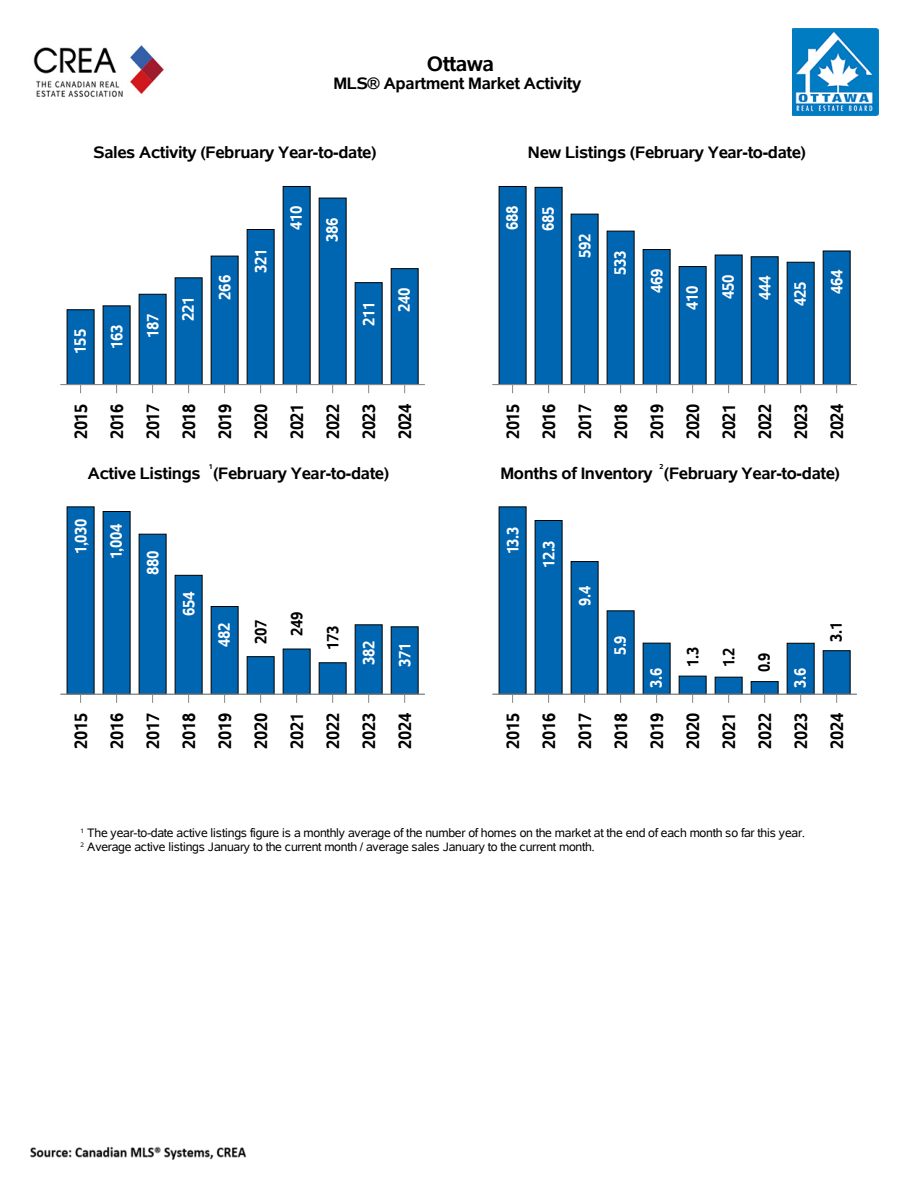
<style>
.page{position:relative;width:918px;height:1188px;background:#fff}
.page>*{position:absolute;margin:0;border:0;box-sizing:border-box;transform-origin:0 0}
.t1{font:700 21px "Albany AMT";color:#000}
.t2{font:700 18px/36px "Albany AMT";color:#000;text-align:justify;scale:.92 1}
.t3{font:700 16.65px "Albany AMT";color:#000}
.t4{font:700 16.5px/35.2px "Albany AMT";color:#fff;scale:.92 1}
.t5{font:700 16.5px/36px "Albany AMT";color:#fff;scale:.9 1}
.t6{font:700 16.5px/35.7px "Albany AMT";color:#000;text-align:center;scale:.9 1}
.t7{font:700 16.5px/35.2px "Albany AMT";color:#fff;text-align:center;scale:.91 1}
.t8{font:700 16.5px "Albany AMT";color:#000;scale:.92 1}
.t9{font:12.3px/13.6px "Albany AMT";color:#000}
.t10{font:700 7.2px "Albany AMT";color:#000}
</style>
<div class="page">
<img style="left:27px;top:1146px;width:221px;height:15px">
<img style="left:33px;top:45px;width:131px;height:53px">
<img style="left:792px;top:29px;width:86px;height:86px">
<hr style="left:60px;top:384px;width:365px;height:1px;background:#86898b">
<svg style="left:66px;top:309px;width:29px;height:84px;background:#2171ad"></svg>
<svg style="left:102px;top:305px;width:29px;height:88px;background:#2071ad"></svg>
<svg style="left:138px;top:294px;width:29px;height:99px;background:#1d6fad"></svg>
<svg style="left:174px;top:277px;width:29px;height:116px;background:#1a6eac"></svg>
<svg style="left:210px;top:255px;width:29px;height:138px;background:#186cab"></svg>
<svg style="left:246px;top:229px;width:29px;height:164px;background:#156bab"></svg>
<svg style="left:282px;top:186px;width:29px;height:207px;background:#1269aa"></svg>
<svg style="left:318px;top:197px;width:29px;height:196px;background:#136aaa"></svg>
<svg style="left:354px;top:282px;width:29px;height:111px;background:#1b6eac"></svg>
<svg style="left:390px;top:268px;width:29px;height:125px;background:#196dab"></svg>
<hr style="left:492px;top:384px;width:365px;height:1px;background:#86898b">
<svg style="left:498px;top:186px;width:29px;height:207px;background:#1269aa"></svg>
<svg style="left:534px;top:187px;width:29px;height:206px;background:#1269aa"></svg>
<svg style="left:570px;top:213px;width:29px;height:180px;background:#146aab"></svg>
<svg style="left:606px;top:230px;width:29px;height:163px;background:#166bab"></svg>
<svg style="left:642px;top:249px;width:29px;height:144px;background:#166bab"></svg>
<svg style="left:678px;top:266px;width:29px;height:127px;background:#186dab"></svg>
<svg style="left:714px;top:254px;width:29px;height:139px;background:#186cab"></svg>
<svg style="left:750px;top:256px;width:29px;height:137px;background:#176cab"></svg>
<svg style="left:786px;top:262px;width:29px;height:131px;background:#186cac"></svg>
<svg style="left:822px;top:250px;width:29px;height:143px;background:#176cab"></svg>
<hr style="left:60px;top:694px;width:365px;height:1px;background:#86898b">
<svg style="left:66px;top:506px;width:29px;height:197px;background:#136aaa"></svg>
<svg style="left:102px;top:511px;width:29px;height:192px;background:#136aaa"></svg>
<svg style="left:138px;top:533px;width:29px;height:170px;background:#166bab"></svg>
<svg style="left:174px;top:575px;width:29px;height:128px;background:#196dab"></svg>
<svg style="left:210px;top:606px;width:29px;height:97px;background:#1e6fac"></svg>
<svg style="left:246px;top:656px;width:29px;height:47px"></svg>
<svg style="left:282px;top:648px;width:29px;height:55px"></svg>
<svg style="left:318px;top:662px;width:29px;height:41px"></svg>
<svg style="left:354px;top:624px;width:29px;height:79px;background:#2473ad"></svg>
<svg style="left:390px;top:626px;width:29px;height:77px;background:#2473ae"></svg>
<hr style="left:492px;top:694px;width:365px;height:1px;background:#86898b">
<svg style="left:498px;top:506px;width:29px;height:197px;background:#136aaa"></svg>
<svg style="left:534px;top:520px;width:29px;height:183px;background:#146aaa"></svg>
<svg style="left:570px;top:561px;width:29px;height:142px;background:#176cab"></svg>
<svg style="left:606px;top:610px;width:29px;height:93px;background:#1f70ad"></svg>
<svg style="left:642px;top:642px;width:29px;height:61px;background:#2e78b0"></svg>
<svg style="left:678px;top:675px;width:29px;height:28px"></svg>
<svg style="left:714px;top:676px;width:29px;height:27px"></svg>
<svg style="left:750px;top:681px;width:29px;height:22px"></svg>
<svg style="left:786px;top:643px;width:29px;height:60px;background:#2b77b0"></svg>
<svg style="left:822px;top:650px;width:29px;height:53px"></svg>
<h1 class="t1" style="left:427px;top:52px;width:68px">Ottawa</h1>
<h3 class="t3" style="left:333px;top:74px;width:249px">MLS® Apartment Market Activity</h3>
<h3 class="t3" style="left:94px;top:143px;width:284px">Sales Activity (February Year-to-date)</h3>
<h3 class="t4" style="left:62px;top:354px;width:28px;rotate:-90deg">155</h3>
<h3 class="t4" style="left:99px;top:349px;width:28px;rotate:-90deg">163</h3>
<h3 class="t4" style="left:135px;top:338px;width:28px;rotate:-90deg">187</h3>
<h3 class="t4" style="left:170px;top:321px;width:28px;rotate:-90deg">221</h3>
<h3 class="t4" style="left:207px;top:300px;width:28px;rotate:-90deg">266</h3>
<h3 class="t4" style="left:243px;top:273px;width:28px;rotate:-90deg">321</h3>
<h3 class="t4" style="left:278px;top:242px;width:40px;line-height:36px;text-indent:12px;rotate:-90deg">410<br>386</h3>
<h3 class="t4" style="left:351px;top:312px;width:28px;text-indent:-14px;rotate:-90deg">211<br>240</h3>
<h2 class="t2" style="left:63px;top:439px;width:40px;rotate:-90deg">2015<br>2016<br>2017<br>2018<br>2019<br>2020<br>2021<br>2022<br>2023<br>2024</h2>
<h3 class="t3" style="left:88px;top:464px;width:114px">Active Listings</h3>
<p class="t10" style="left:209px;top:462px;width:5px">1</p>
<h3 class="t3" style="left:213px;top:464px;width:177px">(February Year-to-date)</h3>
<h3 class="t7" style="left:63px;top:559px;width:46px;rotate:-90deg">1,030<br>1,004</h3>
<h3 class="t4" style="left:135px;top:575px;width:28px;rotate:-90deg">880</h3>
<h3 class="t4" style="left:171px;top:616px;width:28px;rotate:-90deg">654</h3>
<h3 class="t4" style="left:206px;top:647px;width:28px;rotate:-90deg">482</h3>
<h3 class="t8" style="left:251px;top:644px;width:28px;rotate:-90deg">207</h3>
<h3 class="t8" style="left:287px;top:636px;width:28px;rotate:-90deg">249</h3>
<h3 class="t8" style="left:323px;top:650px;width:28px;rotate:-90deg">173</h3>
<h3 class="t4" style="left:351px;top:667px;width:30px;line-height:36px;rotate:-90deg">382<br>371</h3>
<h2 class="t2" style="left:63px;top:749px;width:40px;rotate:-90deg">2015<br>2016<br>2017<br>2018<br>2019<br>2020<br>2021<br>2022<br>2023<br>2024</h2>
<h3 class="t3" style="left:528px;top:143px;width:280px">New Listings (February Year-to-date)</h3>
<h3 class="t4" style="left:494px;top:231px;width:28px;line-height:36px;rotate:-90deg">688<br>685</h3>
<h3 class="t4" style="left:567px;top:275px;width:46px;text-indent:17px;rotate:-90deg">592<br>533</h3>
<h3 class="t4" style="left:639px;top:310px;width:46px;text-indent:17px;rotate:-90deg">469<br>410</h3>
<h3 class="t4" style="left:710px;top:299px;width:28px;rotate:-90deg">450</h3>
<h3 class="t4" style="left:747px;top:306px;width:34px;text-align:center;rotate:-90deg">444<br>425</h3>
<h3 class="t4" style="left:819px;top:294px;width:28px;rotate:-90deg">464</h3>
<h2 class="t2" style="left:495px;top:439px;width:40px;rotate:-90deg">2015<br>2016<br>2017<br>2018<br>2019<br>2020<br>2021<br>2022<br>2023<br>2024</h2>
<p class="t10" style="left:660px;top:462px;width:5px">2</p>
<h3 class="t3" style="left:500px;top:464px;width:154px">Months of Inventory</h3>
<h3 class="t3" style="left:664px;top:464px;width:177px">(February Year-to-date)</h3>
<h3 class="t5" style="left:495px;top:568px;width:47px;text-indent:14px;rotate:-90deg">13.3<br>12.3</h3>
<h3 class="t5" style="left:567px;top:606px;width:23px;rotate:-90deg">9.4</h3>
<h3 class="t5" style="left:602px;top:655px;width:23px;rotate:-90deg">5.9</h3>
<h3 class="t5" style="left:638px;top:688px;width:23px;rotate:-90deg">3.6</h3>
<h3 class="t6" style="left:675px;top:672px;width:29px;rotate:-90deg">1.3<br>1.2<br>0.9</h3>
<h3 class="t5" style="left:782px;top:688px;width:23px;rotate:-90deg">3.6</h3>
<h3 class="t6" style="left:818px;top:642px;width:23px;rotate:-90deg">3.1</h3>
<h2 class="t2" style="left:495px;top:749px;width:40px;rotate:-90deg">2015<br>2016<br>2017<br>2018<br>2019<br>2020<br>2021<br>2022<br>2023<br>2024</h2>
<p class="t9" style="left:81px;top:826px;width:726px"><sup>1</sup> The year-to-date active listings figure is a monthly average of the number of homes on the market at the end of each month so far this year.<br><sup>2</sup> Average active listings January to the current month / average sales January to the current month.</p>
</div>
